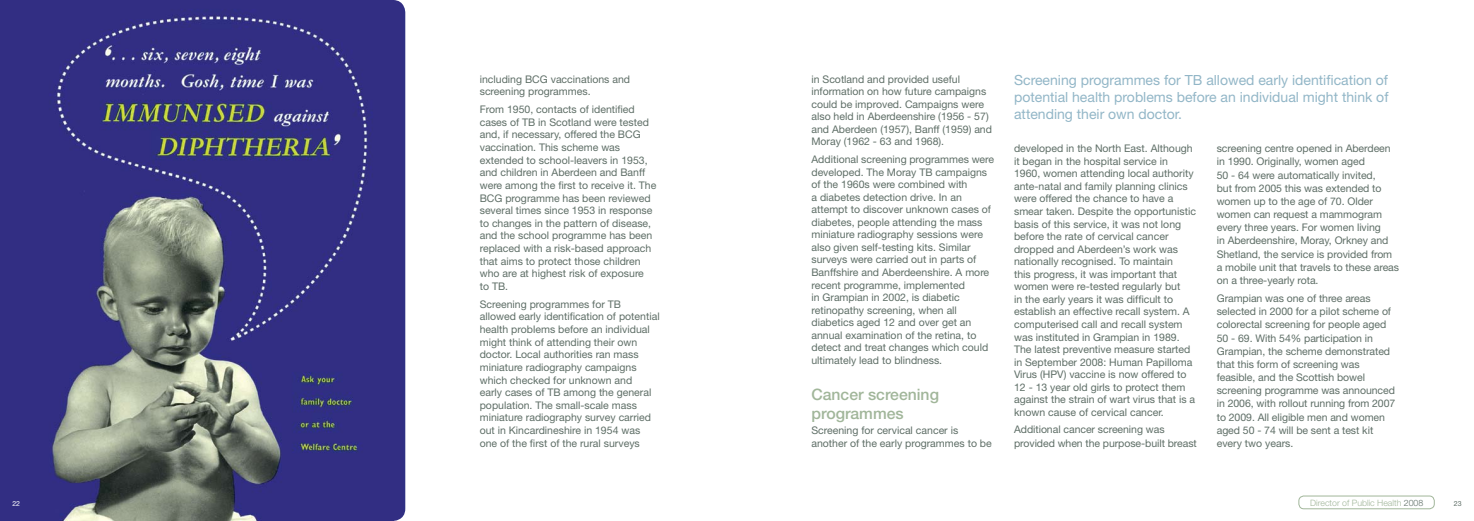
<style>
.page{position:relative;width:1474px;height:521px;background:#fff}
.page>*{position:absolute;margin:0;border:0;box-sizing:border-box;transform-origin:0 0}
.t1{font:500 15.75px/18.9px "Helvetica Neue";color:#a1b69a}
.t2{font:14px/16.8px "Helvetica Neue";color:#92b6c7;text-align:justify}
.t3{font:10.5px/12.6px "Helvetica Neue";color:#5e6e66}
.t4{font:300 8.75px "Helvetica Neue";color:#a1b69a}
.t5{font:7px "Helvetica Neue";color:#fff}
.t6{font:7px "Helvetica Neue";color:#5e6e66}
.s1{color:#5e6e66}
</style>
<div class="page">
<img style="left:0;top:0;width:405px;height:521px">
<div style="left:1298px;top:496px;width:136px;height:13px;border:1px solid #a1b69a;border-radius:5px"></div>
<p class="t3" style="left:480px;top:73px;width:152px">including BCG vaccinations and screening programmes.</p>
<p class="t3" style="left:480px;top:103px;width:178px">From 1950, contacts of identified cases of TB in Scotland were tested and, if necessary, offered the BCG vaccination. This scheme was extended to school-leavers in 1953, and children in Aberdeen and Banff were among the first to receive it. The<br>BCG programme has been reviewed several times since 1953 in response to changes in the pattern of disease, and the school programme has been replaced with a risk-based approach that aims to protect those children who are at highest risk of exposure<br>to TB.</p>
<p class="t3" style="left:480px;top:297px;width:181px">Screening programmes for TB allowed early identification of potential health problems before an individual might think of attending their own doctor. Local authorities ran mass miniature radiography campaigns which checked for unknown and<br>early cases of TB among the general population. The small-scale mass miniature radiography survey carried out in Kincardineshire in 1954 was one of the first of the rural surveys</p>
<p class="t3" style="left:811px;top:72px;width:182px">in Scotland and provided useful information on how future campaigns could be improved. Campaigns were also held in Aberdeenshire (1956 - 57) and Aberdeen (1957), Banff (1959) and Moray (1962 - 63 and 1968).</p>
<p class="t3" style="left:811px;top:153px;width:184px">Additional screening programmes were developed. The Moray TB campaigns of the 1960s were combined with<br>a diabetes detection drive. In an attempt to discover unknown cases of diabetes, people attending the mass miniature radiography sessions were also given self-testing kits. Similar surveys were carried out in parts of Banffshire and Aberdeenshire. A more recent programme, implemented<br>in Grampian in 2002, is diabetic retinopathy screening, when all diabetics aged 12 and over get an annual examination of the retina, to detect and treat changes which could ultimately lead to blindness.</p>
<h1 class="t1" style="left:811px;top:385px;width:129px">Cancer screening programmes</h1>
<p class="t3" style="left:811px;top:424px;width:182px">Screening for cervical cancer is another of the early programmes to be</p>
<h2 class="t2" style="left:1014px;top:72px;width:376px">Screening programmes for TB allowed early identification of potential health problems before an individual might think of attending their own doctor.</h2>
<p class="t3" style="left:1014px;top:142px;width:183px">developed in the North East. Although it began in the hospital service in 1960, women attending local authority ante-natal and family planning clinics were offered the chance to have a smear taken. Despite the opportunistic basis of this service, it was not long before the rate of cervical cancer dropped and Aberdeen’s work was nationally recognised. To maintain<br>this progress, it was important that women were re-tested regularly but<br>in the early years it was difficult to establish an effective recall system. A computerised call and recall system was instituted in Grampian in 1989.<br>The latest preventive measure started in September 2008: Human Papilloma Virus (HPV) vaccine is now offered to 12 - 13 year old girls to protect them against the strain of wart virus that is a known cause of cervical cancer.</p>
<p class="t3" style="left:1014px;top:423px;width:184px;line-height:13.1px">Additional cancer screening was provided when the purpose-built breast</p>
<p class="t3" style="left:1216px;top:142px;width:184px;line-height:13.1px">screening centre opened in Aberdeen in 1990. Originally, women aged<br>50 - 64 were automatically invited,<br>but from 2005 this was extended to women up to the age of 70. Older women can request a mammogram every three years. For women living<br>in Aberdeenshire, Moray, Orkney and Shetland, the service is provided from a mobile unit that travels to these areas on a three-yearly rota.</p>
<p class="t3" style="left:1216px;top:292px;width:180px;line-height:13.1px">Grampian was one of three areas selected in 2000 for a pilot scheme of colorectal screening for people aged<br>50 - 69. With 54% participation in<br>Grampian, the scheme demonstrated that this form of screening was feasible, and the Scottish bowel screening programme was announced in 2006, with rollout running from 2007 to 2009. All eligible men and women aged 50 - 74 will be sent a test kit every two years.</p>
<p class="t5" style="left:12px;top:499px;width:9px">22</p>
<p class="t4" style="left:1310px;top:497px;width:114px">Director of Public Health <span class="s1">2008</span></p>
<p class="t6" style="left:1453px;top:499px;width:9px">23</p>
</div>
